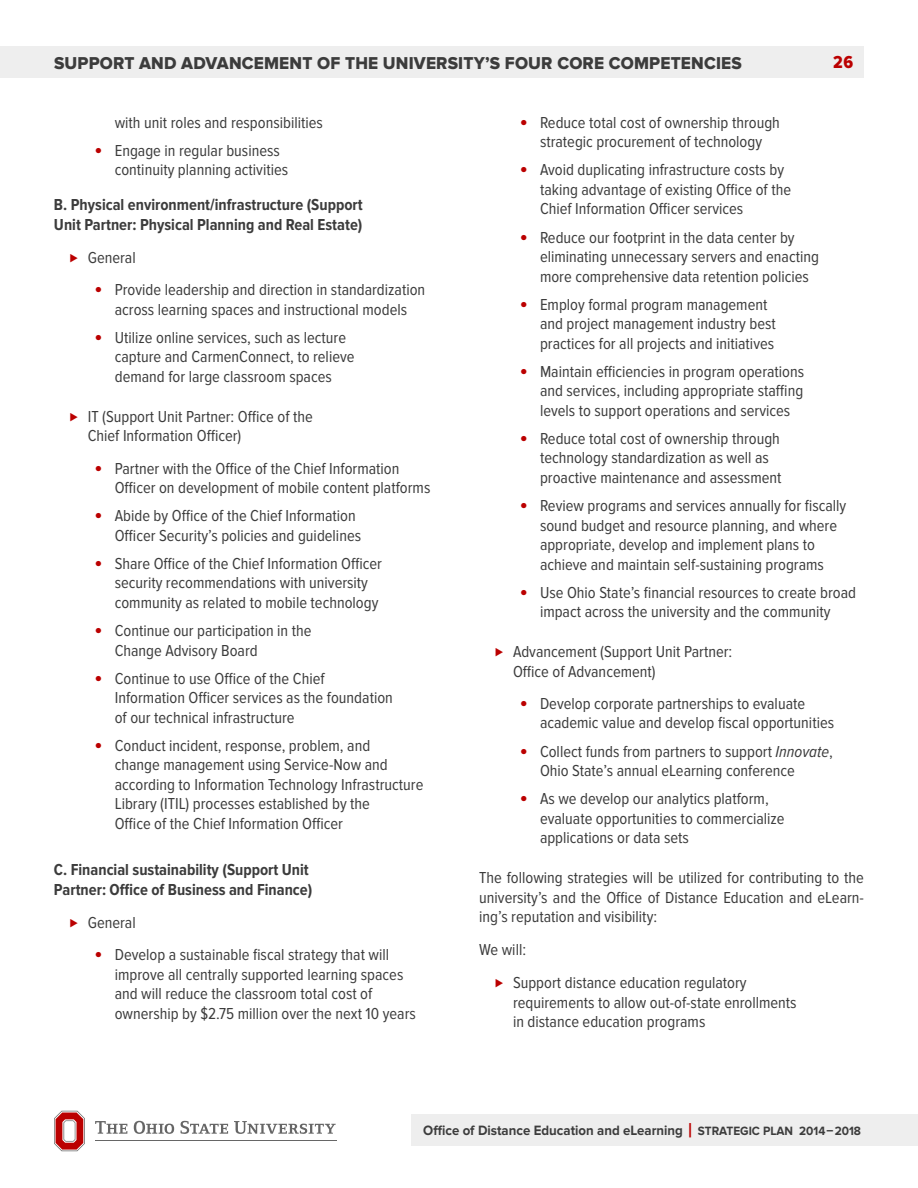
<style>
.page{position:relative;width:918px;height:1188px;background:#fff}
.page>*{position:absolute;margin:0;border:0;box-sizing:border-box;transform-origin:0 0}
.t1{font:18px "Proxima Nova Cond Extrabld";color:#b00}
.t2{font:17.85px "Proxima Nova Extrabld";letter-spacing:.01em;color:#3c3c3c;scale:.96 1}
.t3{font:16.5px/19.5px "Proxima Nova Cond";color:#3c3c3c}
.t4{font:700 16.5px/19.5px "Proxima Nova Cond";color:#3c3c3c}
.t5{font:700 14.1px "Proxima Nova";color:#3c3c3c;scale:.94 1}
.s1{font-weight:700;font-size:22.5px;color:#b00}
.s2{font-style:italic}
.s3{font-size:20.25px;color:#b00}
.s4{font-size:12.45px}
</style>
<div class="page">
<div style="left:0;top:46px;width:864px;height:31px;background:#eee"></div>
<hr style="left:95px;top:1141px;width:241px;height:1px;background:#666">
<svg style="left:54px;top:1111px;width:31px;height:40px"></svg>
<svg style="left:95px;top:1121px;width:32px;height:13px"></svg>
<svg style="left:134px;top:1121px;width:40px;height:13px"></svg>
<svg style="left:181px;top:1121px;width:47px;height:13px"></svg>
<svg style="left:234px;top:1121px;width:102px;height:13px"></svg>
<div style="left:411px;top:1114px;width:507px;height:31px;background:#eee"></div>
<p class="t2" style="left:54px;top:53px;width:717px">SUPPORT AND ADVANCEMENT OF THE UNIVERSITY’S FOUR CORE COMPETENCIES</p>
<p class="t1" style="left:833px;top:52px;width:21px">26</p>
<p class="t3" style="left:115px;top:113px;width:210px">with unit roles and responsibilities</p>
<p class="t3" style="left:115px;top:141px;width:175px;text-indent:-20px"><span class="s1">•</span> Engage in regular business continuity planning activities</p>
<p class="t4" style="left:54px;top:196px;width:310px">B. Physical environment/infrastructure (Support<br>Unit Partner: Physical Planning and Real Estate)</p>
<p class="t3" style="left:88px;top:248px;width:49px">General</p>
<p class="t3" style="left:94px;top:280px;width:332px;text-align:center"><span class="s1">•</span> Provide leadership and direction in standardization across learning spaces and instructional models</p>
<p class="t3" style="left:115px;top:328px;width:241px;text-indent:-20px"><span class="s1">•</span> Utilize online services, such as lecture capture and CarmenConnect, to relieve demand for large classroom spaces</p>
<p class="t3" style="left:88px;top:407px;width:227px">IT (Support Unit Partner: Office of the<br>Chief Information Officer)</p>
<p class="t3" style="left:115px;top:459px;width:317px;text-indent:-20px"><span class="s1">•</span> Partner with the Office of the Chief Information<br>Officer on development of mobile content platforms</p>
<p class="t3" style="left:115px;top:506px;width:248px;text-indent:-20px"><span class="s1">•</span> Abide by Office of the Chief Information<br>Officer Security’s policies and guidelines</p>
<p class="t3" style="left:115px;top:554px;width:269px;text-indent:-20px"><span class="s1">•</span> Share Office of the Chief Information Officer security recommendations with university community as related to mobile technology</p>
<p class="t3" style="left:115px;top:621px;width:198px;text-indent:-20px"><span class="s1">•</span> Continue our participation in the<br>Change Advisory Board</p>
<p class="t3" style="left:115px;top:669px;width:280px;text-indent:-20px"><span class="s1">•</span> Continue to use Office of the Chief<br>Information Officer services as the foundation of our technical infrastructure</p>
<p class="t3" style="left:115px;top:736px;width:310px;text-indent:-20px"><span class="s1">•</span> Conduct incident, response, problem, and<br>change management using Service-Now and according to Information Technology Infrastructure Library (ITIL) processes established by the<br>Office of the Chief Information Officer</p>
<p class="t4" style="left:54px;top:861px;width:260px">C. Financial sustainability (Support Unit<br>Partner: Office of Business and Finance)</p>
<p class="t3" style="left:88px;top:913px;width:49px">General</p>
<p class="t3" style="left:115px;top:945px;width:303px;text-indent:-20px"><span class="s1">•</span> Develop a sustainable fiscal strategy that will improve all centrally supported learning spaces and will reduce the classroom total cost of ownership by $2.75 million over the next 10 years</p>
<p class="t3" style="left:520px;top:113px;width:262px;text-align:center"><span class="s1">•</span> Reduce total cost of ownership through strategic procurement of technology</p>
<p class="t3" style="left:540px;top:161px;width:253px;text-indent:-20px"><span class="s1">•</span> Avoid duplicating infrastructure costs by taking advantage of existing Office of the<br>Chief Information Officer services</p>
<p class="t3" style="left:540px;top:228px;width:281px;text-indent:-20px"><span class="s1">•</span> Reduce our footprint in the data center by eliminating unnecessary servers and enacting more comprehensive data retention policies</p>
<p class="t3" style="left:540px;top:295px;width:237px;text-indent:-20px"><span class="s1">•</span> Employ formal program management and project management industry best practices for all projects and initiatives</p>
<p class="t3" style="left:540px;top:362px;width:266px;text-align:justify;text-indent:-20px"><span class="s1">•</span> Maintain efficiencies in program operations and services, including appropriate staffing levels to support operations and services</p>
<p class="t3" style="left:540px;top:429px;width:243px;text-indent:-20px"><span class="s1">•</span> Reduce total cost of ownership through technology standardization as well as proactive maintenance and assessment</p>
<p class="t3" style="left:540px;top:496px;width:308px;text-indent:-20px"><span class="s1">•</span> Review programs and services annually for fiscally sound budget and resource planning, and where appropriate, develop and implement plans to achieve and maintain self-sustaining programs</p>
<p class="t3" style="left:520px;top:583px;width:338px;text-align:center"><span class="s1">•</span> Use Ohio State’s financial resources to create broad impact across the university and the community</p>
<p class="t3" style="left:513px;top:642px;width:221px">Advancement (Support Unit Partner:<br>Office of Advancement)</p>
<p class="t3" style="left:540px;top:694px;width:296px;text-indent:-20px"><span class="s1">•</span> Develop corporate partnerships to evaluate academic value and develop fiscal opportunities</p>
<p class="t3" style="left:540px;top:742px;width:294px;text-indent:-20px"><span class="s1">•</span> Collect funds from partners to support <span class="s2">Innovate</span>,<br>Ohio State’s annual eLearning conference</p>
<p class="t3" style="left:540px;top:789px;width:246px;text-indent:-20px"><span class="s1">•</span> As we develop our analytics platform, evaluate opportunities to commercialize applications or data sets</p>
<p class="t3" style="left:479px;top:868px;width:386px;text-align:justify">The following strategies will be utilized for contributing to the university’s and the Office of Distance Education and eLearn&shy;ing’s reputation and visibility:</p>
<p class="t3" style="left:513px;top:933px;width:235px;line-height:33px;text-indent:-34px">We will:<br>Support distance education regulatory</p>
<p class="t3" style="left:513px;top:993px;width:285px">requirements to allow out-of-state enrollments in distance education programs</p>
<p class="t5" style="left:423px;top:1122px;width:467px">Office of Distance Education and eLearning <span class="s3">|</span> <span class="s4">Strategic Plan 2014–2018</span></p>
</div>
